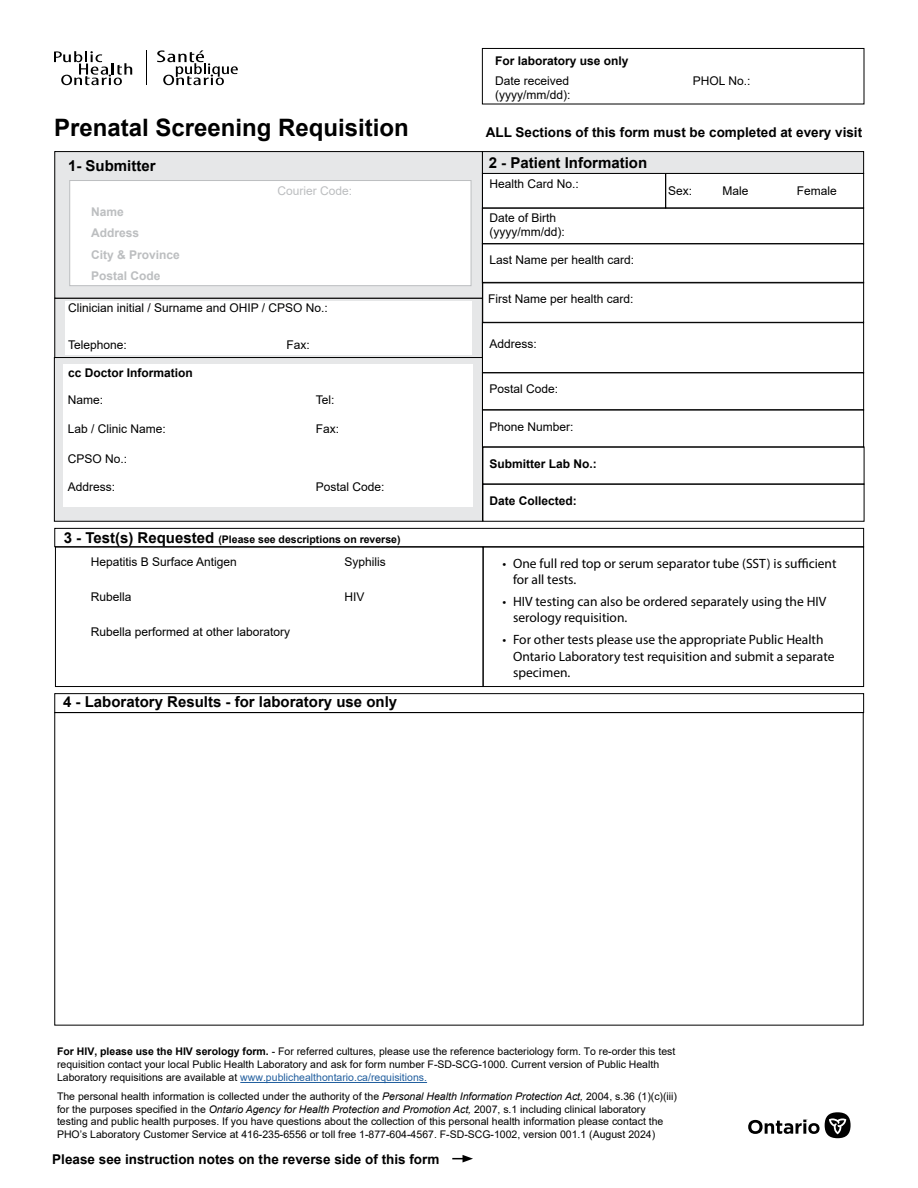
<style>
.page{position:relative;width:918px;height:1188px;background:#fff}
.page>*{position:absolute;margin:0;border:0;box-sizing:border-box;transform-origin:0 0}
.Heading_1{font:700 24px "Wdymkq Arial";color:#000}
.Heading_3{font:700 15px "Wdymkq Arial";color:#000}
.t1{font:13.5px/16.2px "Qmjvyx Myriad Pro";color:#000}
.Heading_2{font:700 13.5px "Wdymkq Arial";color:#000}
.PHO_Body_Text_for_forms{font:12px/14.4px "Txnkkq Arial";color:#000}
.PHO_Body_Text_for_forms-2{font:700 12px "Wdymkq Arial";color:#000}
.PHO_Body_Text_for_forms-3{font:700 12px "Wdymkq Arial";color:#bcbec0}
.PHO_Body_Text_for_forms-4{font:12px "Txnkkq Arial";color:#bcbec0}
.t2{font:10.5px/12.6px "Txnkkq Arial";color:#000}
.t3{font:italic 10.5px "Jhljyq Arial";color:#000}
.Heading_3-2{font:700 10.5px "Wdymkq Arial";color:#000}
.s1{font-size:15px}
.s2{font-family:"Wdymkq Arial";font-weight:700}
.s3{color:#215e9e}
.s4{font-family:"Jhljyq Arial";font-style:italic}
.s5{font-family:"Gpxgch Arial";font-style:normal}
.s6{font-family:"Txnkkq Arial";font-style:normal}
.s7{font-family:"Arial"}
</style>
<div class="page">
<div style="left:54px;top:693px;width:810px;height:20px;border:1px solid #000"></div>
<div style="left:54px;top:528px;width:810px;height:19px;border:1px solid #000"></div>
<div style="left:482px;top:48px;width:382px;height:56px;border:1px solid #000"></div>
<div style="left:55px;top:547px;width:428px;height:140px;border:1px solid #000"></div>
<div style="left:483px;top:547px;width:381px;height:140px;border:1px solid #000"></div>
<svg style="left:452px;top:1155px;width:21px;height:8px"></svg>
<svg style="left:54px;top:151px;width:811px;height:371px"></svg>
<svg style="left:748px;top:1120px;width:72px;height:14px"></svg>
<div style="left:825px;top:1112px;width:26px;height:26px;background:#000;border-radius:50%"></div>
<svg style="left:829px;top:1118px;width:17px;height:16px"></svg>
<svg style="left:54px;top:51px;width:78px;height:34px"></svg>
<hr style="left:147px;top:50px;width:1px;height:35px;background:#000">
<svg style="left:157px;top:50px;width:81px;height:35px"></svg>
<hr style="left:240px;top:1082px;width:187px;height:1px;background:#215e9e">
<h1 class="Heading_1" style="left:54px;top:111px;width:356px">Prenatal Screening Requisition</h1>
<h3 class="Heading_3" style="left:68px;top:155px;width:89px">1- Submitter</h3>
<p class="PHO_Body_Text_for_forms-4" style="left:277px;top:183px;width:76px">Courier Code:</p>
<p class="PHO_Body_Text_for_forms-3" style="left:91px;top:204px;width:34px">Name</p>
<p class="PHO_Body_Text_for_forms-3" style="left:91px;top:225px;width:50px">Address</p>
<p class="PHO_Body_Text_for_forms-3" style="left:91px;top:246px;width:90px">City &amp; Province</p>
<p class="PHO_Body_Text_for_forms-3" style="left:91px;top:267px;width:71px">Postal Code</p>
<p class="PHO_Body_Text_for_forms" style="left:68px;top:300px;width:261px">Clinician initial / Surname and OHIP / CPSO No.:</p>
<p class="PHO_Body_Text_for_forms" style="left:68px;top:338px;width:60px">Telephone:</p>
<p class="PHO_Body_Text_for_forms" style="left:286px;top:338px;width:25px">Fax:</p>
<p class="PHO_Body_Text_for_forms-2" style="left:68px;top:365px;width:126px">cc Doctor Information</p>
<p class="PHO_Body_Text_for_forms" style="left:68px;top:392px;width:37px">Name:</p>
<p class="PHO_Body_Text_for_forms" style="left:316px;top:392px;width:20px">Tel:</p>
<p class="PHO_Body_Text_for_forms" style="left:68px;top:422px;width:100px">Lab / Clinic Name:</p>
<p class="PHO_Body_Text_for_forms" style="left:316px;top:422px;width:25px">Fax:</p>
<p class="PHO_Body_Text_for_forms" style="left:68px;top:451px;width:61px">CPSO No.:</p>
<p class="PHO_Body_Text_for_forms" style="left:68px;top:479px;width:49px">Address:</p>
<p class="PHO_Body_Text_for_forms" style="left:316px;top:479px;width:70px">Postal Code:</p>
<h3 class="Heading_3-2" style="left:64px;top:532px;width:338px"><span class="s1">3 - Test(s) Requested</span> (Please see descriptions on reverse)</h3>
<p class="PHO_Body_Text_for_forms" style="left:91px;top:555px;width:148px">Hepatitis B Surface Antigen</p>
<p class="PHO_Body_Text_for_forms" style="left:91px;top:589px;width:42px">Rubella</p>
<p class="PHO_Body_Text_for_forms" style="left:91px;top:624px;width:201px">Rubella performed at other laboratory</p>
<p class="PHO_Body_Text_for_forms" style="left:345px;top:555px;width:43px">Syphilis</p>
<p class="PHO_Body_Text_for_forms" style="left:345px;top:589px;width:22px">HIV</p>
<h3 class="Heading_3" style="left:63px;top:692px;width:336px">4 - Laboratory Results - for laboratory use only</h3>
<p class="PHO_Body_Text_for_forms-2" style="left:495px;top:52px;width:135px">For laboratory use only</p>
<p class="PHO_Body_Text_for_forms" style="left:495px;top:73px;width:77px">Date received (yyyy/mm/dd):</p>
<p class="PHO_Body_Text_for_forms" style="left:693px;top:73px;width:59px">PHOL No.:</p>
<h2 class="Heading_2" style="left:486px;top:123px;width:378px">ALL Sections of this form must be completed at every visit</h2>
<h3 class="Heading_3" style="left:489px;top:152px;width:160px">2 - Patient Information</h3>
<p class="PHO_Body_Text_for_forms" style="left:490px;top:176px;width:91px">Health Card No.:</p>
<p class="PHO_Body_Text_for_forms" style="left:490px;top:210px;width:77px">Date of Birth (yyyy/mm/dd):</p>
<p class="PHO_Body_Text_for_forms" style="left:490px;top:253px;width:146px">Last Name per health card:</p>
<p class="PHO_Body_Text_for_forms" style="left:488px;top:291px;width:147px">First Name per health card:</p>
<p class="PHO_Body_Text_for_forms" style="left:490px;top:336px;width:49px">Address:</p>
<p class="PHO_Body_Text_for_forms" style="left:490px;top:381px;width:70px">Postal Code:</p>
<p class="PHO_Body_Text_for_forms" style="left:490px;top:420px;width:86px">Phone Number:</p>
<p class="PHO_Body_Text_for_forms-2" style="left:490px;top:456px;width:109px">Submitter Lab No.:</p>
<p class="PHO_Body_Text_for_forms-2" style="left:490px;top:493px;width:89px">Date Collected:</p>
<p class="PHO_Body_Text_for_forms" style="left:668px;top:184px;width:26px">Sex:</p>
<p class="PHO_Body_Text_for_forms" style="left:723px;top:184px;width:28px">Male</p>
<p class="PHO_Body_Text_for_forms" style="left:797px;top:184px;width:42px">Female</p>
<p class="t1" style="left:513px;top:555px;width:325px;text-indent:-10px">• One full red top or serum separator tube (SST) is sufficient for all tests.</p>
<p class="t1" style="left:513px;top:593px;width:315px;text-indent:-10px">• HIV testing can also be ordered separately using the HIV serology requisition.</p>
<p class="t1" style="left:513px;top:632px;width:323px;text-indent:-10px">• For other tests please use the appropriate Public Health<br>Ontario Laboratory test requisition and submit a separate specimen.</p>
<p class="t2" style="left:57px;top:1045px;width:620px"><span class="s2">For HIV, please use the HIV serology form.</span> - For referred cultures, please use the reference bacteriology form. To re-order this test requisition contact your local Public Health Laboratory and ask for form number F-SD-SCG-1000. Current version of Public Health<br>Laboratory requisitions are available at <span class="s3">www.publichealthontario.ca/requisitions.</span></p>
<p class="t2" style="left:57px;top:1090px;width:622px">The personal health information is collected under the authority of the <span class="s4">Personal Health Information Protection Act,</span> 2004, s.36 (1)(c)(iii)</p>
<p class="t3" style="left:57px;top:1102px;width:590px"><span class="s5">for the purposes specified in the</span> Ontario Agency for Health Protection and Promotion Act, <span class="s6">2007, s.1 including clinical laboratory</span></p>
<p class="t2" style="left:57px;top:1115px;width:608px">testing and public health purposes. If you have questions about the collection of this personal health information please contact the<br>PHO’s Laboratory Customer Service at 416-235-6556 or toll free 1-877-604-4567. F-SD-SCG-1002, version 00<span class="s7">1</span>.1 (August 2024)</p>
<p class="Heading_2" style="left:52px;top:1149px;width:389px">Please see instruction notes on the reverse side of this form</p>
</div>
